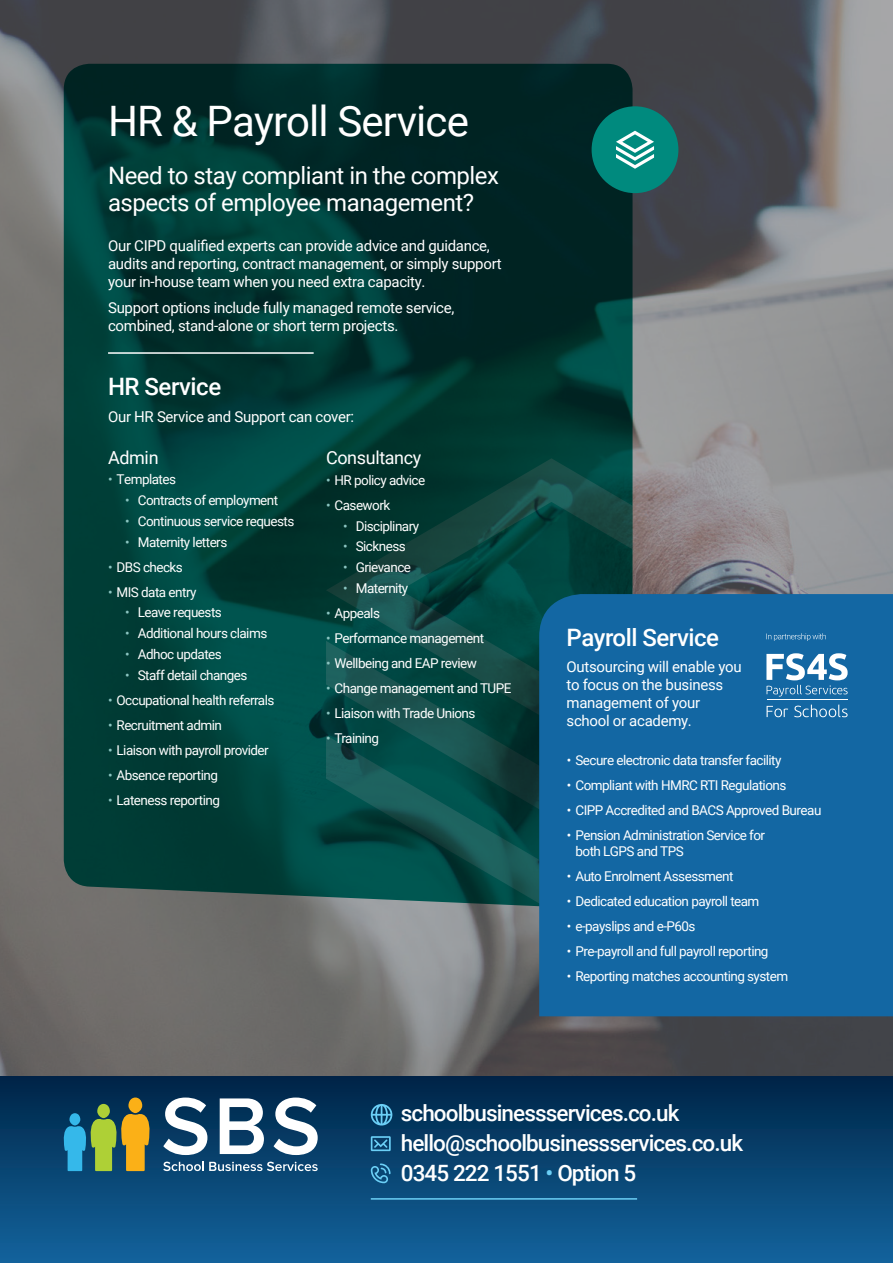
<style>
.page{position:relative;width:893px;height:1263px;background:#fff}
.page>*{position:absolute;margin:0;border:0;box-sizing:border-box;transform-origin:0 0}
.t1{font:42px "Roboto";letter-spacing:-.02em;color:#fff}
.t2{font:24px/27px "Roboto";letter-spacing:-.02em;color:#fff}
.t3{font:500 24px "Roboto";letter-spacing:-.02em;color:#fff}
.t4{font:500 22.5px/30px "Roboto";letter-spacing:-.04em;color:#fff}
.t5{font:18px "Roboto";letter-spacing:-.02em;color:#fff}
.t6{font:15px/18px "Roboto";letter-spacing:-.02em;color:#fff}
.t7{font:13.5px/16.5px "Roboto";letter-spacing:-.04em;color:#fff}
.s1{color:#8bc5c1}
.s2{color:#6bcff6}
</style>
<div class="page">
<img style="left:0;top:0;width:893px;height:1076px">
<div style="left:0;top:1076px;width:893px;height:187px;background:linear-gradient(to bottom,#002547,#13649d)"></div>
<svg style="left:64px;top:1097px;width:90px;height:74px;background:#5f7e5a"></svg>
<svg style="left:163px;top:1097px;width:44px;height:58px"></svg>
<svg style="left:220px;top:1098px;width:44px;height:56px"></svg>
<svg style="left:274px;top:1097px;width:44px;height:58px"></svg>
<svg style="left:163px;top:1161px;width:155px;height:10px;background:#577f9d"></svg>
<hr style="left:371px;top:1198px;width:266px;height:1px;background:#6bcff6">
<svg style="left:371px;top:1104px;width:21px;height:21px"></svg>
<svg style="left:371px;top:1136px;width:20px;height:15px"></svg>
<svg style="left:371px;top:1163px;width:20px;height:20px"></svg>
<svg style="left:64px;top:64px;width:568px;height:846px;background:#013834"></svg>
<svg style="left:326px;top:458px;width:306px;height:452px;background:#0b4843"></svg>
<div style="left:539px;top:594px;width:354px;height:422px;background:#1367a3"></div>
<hr style="left:108px;top:352px;width:206px;height:2px;background:#fff">
<div style="left:592px;top:106px;width:86px;height:87px;background:#008a7e;border-radius:50%"></div>
<svg style="left:616px;top:131px;width:38px;height:38px"></svg>
<svg style="left:766px;top:633px;width:60px;height:8px"></svg>
<svg style="left:767px;top:706px;width:21px;height:11px"></svg>
<svg style="left:794px;top:704px;width:54px;height:13px"></svg>
<hr style="left:767px;top:699px;width:81px;height:1px;background:#fff">
<svg style="left:766px;top:653px;width:82px;height:43px"></svg>
<h1 class="t1" style="left:108px;top:92px;width:362px">HR &amp; Payroll Service</h1>
<h2 class="t2" style="left:108px;top:161px;width:392px">Need to stay compliant in the complex aspects of employee management?</h2>
<p class="t6" style="left:108px;top:236px;width:395px">Our CIPD qualified experts can provide advice and guidance, audits and reporting, contract management, or simply support your in-house team when you need extra capacity.</p>
<p class="t6" style="left:108px;top:298px;width:348px">Support options include fully managed remote service, combined, stand-alone or short term projects.</p>
<h2 class="t3" style="left:108px;top:370px;width:115px">HR Service</h2>
<p class="t6" style="left:108px;top:407px;width:248px">Our HR Service and Support can cover:</p>
<h3 class="t5" style="left:108px;top:445px;width:52px">Admin</h3>
<p class="t7" style="left:108px;top:471px;width:69px"><span class="s1">•</span> Templates</p>
<p class="t7" style="left:125px;top:492px;width:155px"><span class="s1">•</span> Contracts of employment</p>
<p class="t7" style="left:125px;top:512px;width:171px"><span class="s1">•</span> Continuous service requests</p>
<p class="t7" style="left:125px;top:533px;width:104px"><span class="s1">•</span> Maternity letters</p>
<p class="t7" style="left:108px;top:558px;width:76px"><span class="s1">•</span> DBS checks</p>
<p class="t7" style="left:108px;top:583px;width:90px"><span class="s1">•</span> MIS data entry</p>
<p class="t7" style="left:125px;top:604px;width:98px"><span class="s1">•</span> Leave requests</p>
<p class="t7" style="left:125px;top:625px;width:144px"><span class="s1">•</span> Additional hours claims</p>
<p class="t7" style="left:125px;top:645px;width:98px"><span class="s1">•</span> Adhoc updates</p>
<p class="t7" style="left:125px;top:666px;width:124px"><span class="s1">•</span> Staff detail changes</p>
<p class="t7" style="left:108px;top:691px;width:168px"><span class="s1">•</span> Occupational health referrals</p>
<p class="t7" style="left:108px;top:716px;width:115px"><span class="s1">•</span> Recruitment admin</p>
<p class="t7" style="left:108px;top:741px;width:162px"><span class="s1">•</span> Liaison with payroll provider</p>
<p class="t7" style="left:108px;top:766px;width:111px"><span class="s1">•</span> Absence reporting</p>
<p class="t7" style="left:108px;top:791px;width:113px"><span class="s1">•</span> Lateness reporting</p>
<h3 class="t5" style="left:326px;top:445px;width:97px">Consultancy</h3>
<p class="t7" style="left:326px;top:471px;width:101px"><span class="s1">•</span> HR policy advice</p>
<p class="t7" style="left:326px;top:496px;width:66px"><span class="s1">•</span> Casework</p>
<p class="t7" style="left:343px;top:517px;width:78px"><span class="s1">•</span> Disciplinary</p>
<p class="t7" style="left:343px;top:538px;width:64px"><span class="s1">•</span> Sickness</p>
<p class="t7" style="left:343px;top:558px;width:69px"><span class="s1">•</span> Grievance</p>
<p class="t7" style="left:343px;top:579px;width:67px"><span class="s1">•</span> Maternity</p>
<p class="t7" style="left:326px;top:604px;width:55px"><span class="s1">•</span> Appeals</p>
<p class="t7" style="left:326px;top:629px;width:160px"><span class="s1">•</span> Performance management</p>
<p class="t7" style="left:326px;top:654px;width:152px"><span class="s1">•</span> Wellbeing and EAP review</p>
<p class="t7" style="left:326px;top:679px;width:187px"><span class="s1">•</span> Change management and TUPE</p>
<p class="t7" style="left:326px;top:704px;width:151px"><span class="s1">•</span> Liaison with Trade Unions</p>
<p class="t7" style="left:326px;top:729px;width:54px"><span class="s1">•</span> Training</p>
<h2 class="t3" style="left:567px;top:620px;width:154px">Payroll Service</h2>
<p class="t6" style="left:567px;top:657px;width:177px">Outsourcing will enable you to focus on the business management of your school or academy.</p>
<p class="t7" style="left:567px;top:751px;width:216px">• Secure electronic data transfer facility</p>
<p class="t7" style="left:567px;top:776px;width:221px">• Compliant with HMRC RTI Regulations</p>
<p class="t7" style="left:567px;top:801px;width:256px">• CIPP Accredited and BACS Approved Bureau</p>
<p class="t7" style="left:575px;top:826px;width:191px;text-indent:-9px">• Pension Administration Service for both LGPS and TPS</p>
<p class="t7" style="left:567px;top:868px;width:168px">• Auto Enrolment Assessment</p>
<p class="t7" style="left:567px;top:893px;width:194px">• Dedicated education payroll team</p>
<p class="t7" style="left:567px;top:918px;width:130px">• e-payslips and e-P60s</p>
<p class="t7" style="left:567px;top:943px;width:203px">• Pre-payroll and full payroll reporting</p>
<p class="t7" style="left:567px;top:968px;width:223px">• Reporting matches accounting system</p>
<h3 class="t4" style="left:401px;top:1097px;width:344px">schoolbusinessservices.co.uk hello@schoolbusinessservices.co.uk<br>0345 222 1551 <span class="s2">•</span> Option 5</h3>
</div>
